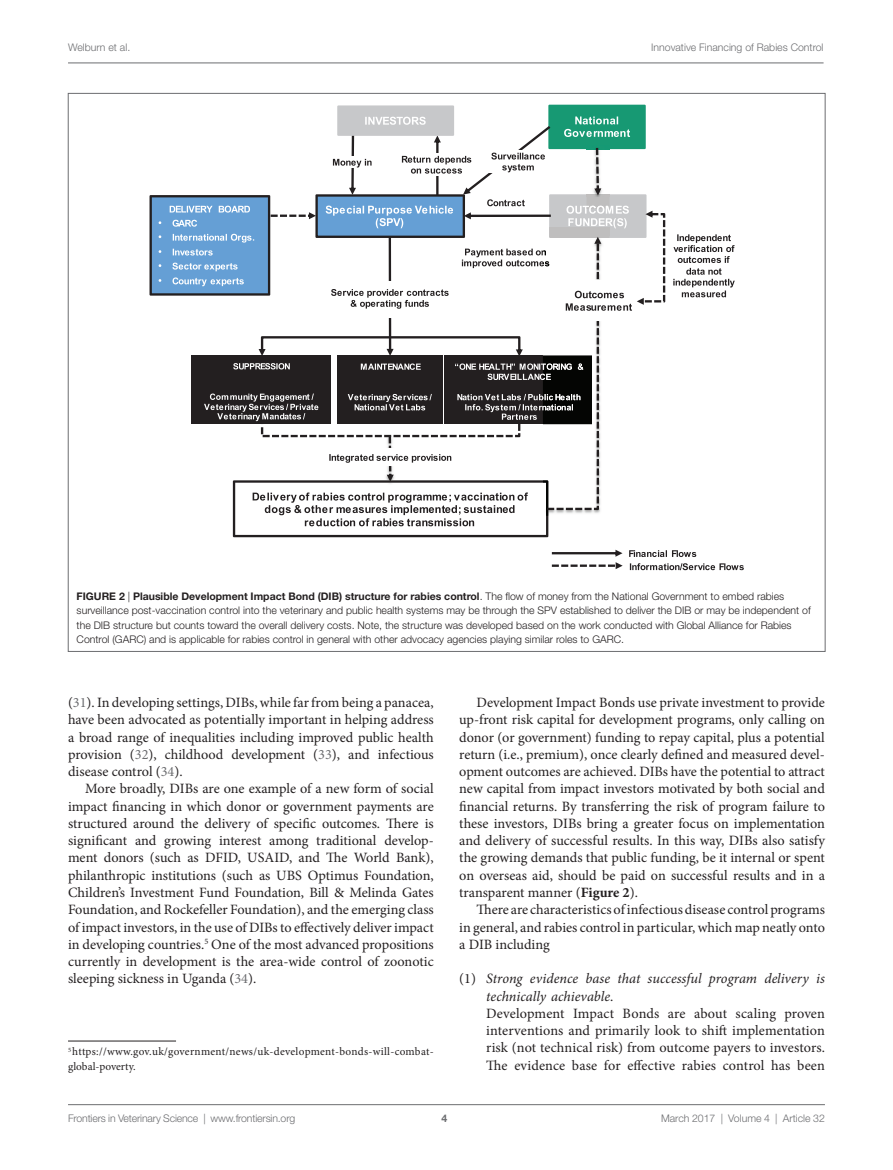
<style>
.page{position:relative;width:893px;height:1170px;background:#fff}
.page>*{position:absolute;margin:0;border:0;box-sizing:border-box;transform-origin:0 0}
.t1{font:14.25px/17.2px "Minion Pro";color:#231f20;text-align:justify}
.t2{font:11.25px/14.2px "Minion Pro";letter-spacing:.015em;color:#231f20}
.t3{font:300 10.5px/14.2px "Helvetica Neue LT Std";color:#231f20}
.t4{font:300 10.5px "Helvetica Neue LT Std";color:#6c6d70}
.t5{font:700 10.5px "Helvetica Neue LT Std";color:#6c6d70}
.s1{font-weight:700}
.s2{color:#6c6d70}
.s3{font-style:italic}
</style>
<div class="page">
<svg style="left:673px;top:234px;width:62px;height:63px"></svg>
<svg style="left:629px;top:550px;width:67px;height:7px"></svg>
<svg style="left:630px;top:563px;width:114px;height:7px"></svg>
<svg style="left:552px;top:549px;width:70px;height:7px"></svg>
<svg style="left:552px;top:562px;width:71px;height:7px"></svg>
<svg style="left:150px;top:105px;width:515px;height:432px"></svg>
<hr style="left:68px;top:63px;width:756px;height:1px;background:#6c6d70">
<hr style="left:68px;top:1104px;width:757px;height:1px;background:#6c6d70">
<hr style="left:68px;top:1040px;width:108px;height:1px;background:#231f20">
<p class="t4" style="left:68px;top:41px;width:64px">Welburn et al.</p>
<p class="t4" style="left:651px;top:41px;width:174px">Innovative Financing of Rabies Control</p>
<p class="t3" style="left:77px;top:589px;width:735px"><span class="s1">FIGURE 2</span> | <span class="s1">Plausible Development Impact Bond (DIB) structure for rabies control</span>. The flow of money from the National Government to embed rabies surveillance post-vaccination control into the veterinary and public health systems may be through the SPV established to deliver the DIB or may be independent of the DIB structure but counts toward the overall delivery costs. Note, the structure was developed based on the work conducted with Global Alliance for Rabies Control (GARC) and is applicable for rabies control in general with other advocacy agencies playing similar roles to GARC.</p>
<p class="t1" style="left:68px;top:694px;width:367px">(<span class="s2">31</span>). In developing settings, DIBs, while far from being a panacea, have been advocated as potentially important in helping address a broad range of inequalities including improved public health provision (<span class="s2">32</span>), childhood development (<span class="s2">33</span>), and infectious disease control (<span class="s2">34</span>).</p>
<p class="t1" style="left:68px;top:780px;width:367px;text-indent:17px">More broadly, DIBs are one example of a new form of social impact financing in which donor or government payments are structured around the delivery of specific outcomes. There is significant and growing interest among traditional develop&shy;ment donors (such as DFID, USAID, and The World Bank), philanthropic institutions (such as UBS Optimus Foundation, Children’s Investment Fund Foundation, Bill &amp; Melinda Gates Foundation, and Rockefeller Foundation), and the emerging class of impact investors, in the use of DIBs to effectively deliver impact in developing countries.<sup>5</sup> One of the most advanced propositions currently in development is the area-wide control of zoonotic sleeping sickness in Uganda (<span class="s2">34</span>).</p>
<p class="t2" style="left:68px;top:1044px;width:367px"><sup>5</sup>https://www.gov.uk/government/news/uk-development-bonds-will-combat&shy;global-poverty.</p>
<p class="t1" style="left:459px;top:694px;width:367px;text-indent:17px">Development Impact Bonds use private investment to provide up-front risk capital for development programs, only calling on donor (or government) funding to repay capital, plus a potential return (i.e., premium), once clearly defined and measured devel&shy;opment outcomes are achieved. DIBs have the potential to attract new capital from impact investors motivated by both social and financial returns. By transferring the risk of program failure to these investors, DIBs bring a greater focus on implementation and delivery of successful results. In this way, DIBs also satisfy the growing demands that public funding, be it internal or spent on overseas aid, should be paid on successful results and in a transparent manner (<span class="s1">Figure 2</span>).</p>
<p class="t1" style="left:459px;top:901px;width:367px;text-indent:17px">There are characteristics of infectious disease control programs in general, and rabies control in particular, which map neatly onto a DIB including</p>
<p class="t1" style="left:486px;top:970px;width:340px;text-align:left;text-indent:-27px">(1) <span class="s3">Strong evidence base that successful program delivery is technically achievable</span>.<br>Development Impact Bonds are about scaling proven interventions and primarily look to shift implementation risk (not technical risk) from outcome payers to investors.<br>The evidence base for effective rabies control has been</p>
<p class="t4" style="left:68px;top:1111px;width:229px">Frontiers in Veterinary Science | www.frontiersin.org</p>
<p class="t4" style="left:661px;top:1111px;width:165px">March 2017 | Volume 4 | Article 32</p>
<p class="t5" style="left:441px;top:1111px;width:7px">4</p>
</div>
